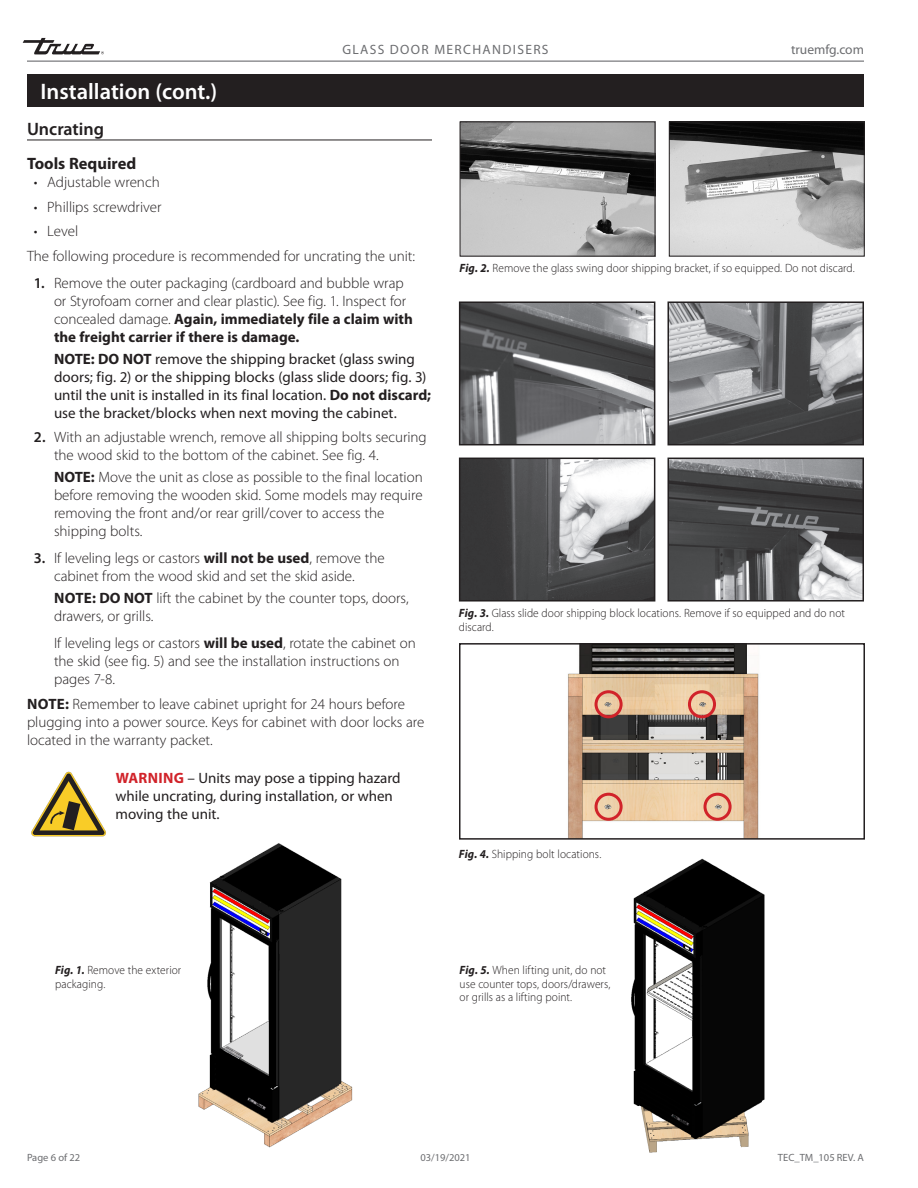
<style>
.page{position:relative;width:918px;height:1188px;background:#fff}
.page>*{position:absolute;margin:0;border:0;box-sizing:border-box;transform-origin:0 0}
.Section_Title_Black{font:600 22.5px "Myriad Pro";color:#fff}
.Subhead_underscore_H{font:600 18px "Myriad Pro";color:#231f20}
.Subhead_NO_underscor{font:700 16.5px "Myriad Pro";color:#231f20}
.Body_Text_light_Norm{font:300 15px/18px "Myriad Pro";color:#231f20}
.Nested_Note{font:15px/18px "Myriad Pro";color:#231f20}
.Nested_Note-2{font:300 15px/18px "Myriad Pro";color:#231f20}
.Note_no_indent{font:15px/18px "Myriad Pro";color:#231f20}
.t1{font:13.5px "Myriad Pro";letter-spacing:.1em;color:#6c6d70}
.t2{font:13.5px "Myriad Pro";color:#6c6d70}
.Caption_FIG_Regular{font:300 12px/13.5px "Myriad Pro";letter-spacing:.005em;color:#231f20;scale:.95 1}
.t3{font:10.5px "Myriad Pro";color:#6c6d70}
.s1{font-weight:600}
.s2{font-weight:700}
.s3{font-weight:700;color:#d1232a}
.s4{font-weight:700;font-style:italic}
</style>
<div class="page">
<hr style="left:27px;top:61px;width:837px;height:1px;background:#6c6d70">
<svg style="left:23px;top:38px;width:81px;height:16px"></svg>
<div style="left:27px;top:74px;width:837px;height:33px;background:#231f20"></div>
<svg style="left:31px;top:771px;width:75px;height:65px"></svg>
<hr style="left:27px;top:140px;width:405px;height:1px;background:#231f20">
<img style="left:462px;top:124px;width:191px;height:130px">
<div style="left:460px;top:122px;width:195px;height:134px;border:1px solid #231f20"></div>
<img style="left:671px;top:124px;width:192px;height:130px">
<div style="left:669px;top:122px;width:196px;height:134px;border:1px solid #231f20"></div>
<img style="left:462px;top:304px;width:190px;height:138px">
<div style="left:459px;top:301px;width:196px;height:144px;border:2px solid #231f20"></div>
<img style="left:671px;top:304px;width:190px;height:138px">
<div style="left:668px;top:301px;width:196px;height:144px;border:2px solid #231f20"></div>
<img style="left:462px;top:461px;width:190px;height:138px">
<div style="left:459px;top:458px;width:196px;height:144px;border:2px solid #231f20"></div>
<img style="left:671px;top:461px;width:190px;height:138px">
<div style="left:668px;top:458px;width:196px;height:144px;border:2px solid #231f20"></div>
<img style="left:198px;top:843px;width:155px;height:305px">
<img style="left:631px;top:858px;width:134px;height:295px">
<img style="left:568px;top:646px;width:191px;height:191px">
<div style="left:459px;top:643px;width:406px;height:197px;border:2px solid #231f20"></div>
<div style="left:595px;top:690px;width:28px;height:28px;border:3px solid #d1232a;border-radius:50%"></div>
<div style="left:595px;top:793px;width:28px;height:28px;border:3px solid #d1232a;border-radius:50%"></div>
<div style="left:688px;top:690px;width:28px;height:28px;border:3px solid #d1232a;border-radius:50%"></div>
<div style="left:703px;top:793px;width:29px;height:28px;border:3px solid #d1232a;border-radius:50%"></div>
<p class="Section_Title_Black" style="left:40px;top:79px;width:178px">Installation (cont.)</p>
<p class="t1" style="left:342px;top:42px;width:208px">GLASS DOOR MERCHANDISERS</p>
<p class="t2" style="left:791px;top:42px;width:74px">truemfg.com</p>
<p class="Subhead_underscore_H" style="left:27px;top:119px;width:79px">Uncrating</p>
<p class="Subhead_NO_underscor" style="left:27px;top:154px;width:111px">Tools Required</p>
<p class="Body_Text_light_Norm" style="left:34px;top:173px;width:127px">• Adjustable wrench</p>
<p class="Body_Text_light_Norm" style="left:34px;top:198px;width:129px">• Phillips screwdriver</p>
<p class="Body_Text_light_Norm" style="left:34px;top:222px;width:46px">• Level</p>
<p class="Body_Text_light_Norm" style="left:27px;top:247px;width:390px">The following procedure is recommended for uncrating the unit:</p>
<p class="Body_Text_light_Norm" style="left:54px;top:274px;width:360px;text-indent:-20px"><span class="s1">1.</span> Remove the outer packaging (cardboard and bubble wrap or Styrofoam corner and clear plastic). See fig. 1. Inspect for concealed damage. <span class="s2">Again, immediately file a claim with the freight carrier if there is damage.</span></p>
<p class="Nested_Note" style="left:54px;top:349px;width:379px"><span class="s2">NOTE: DO NOT</span> remove the shipping bracket (glass swing doors; fig. 2) or the shipping blocks (glass slide doors; fig. 3) until the unit is installed in its final location. <span class="s2">Do not discard; </span>use the bracket/blocks when next moving the cabinet.</p>
<p class="Body_Text_light_Norm" style="left:54px;top:429px;width:374px;text-indent:-20px"><span class="s1">2.</span> With an adjustable wrench, remove all shipping bolts securing the wood skid to the bottom of the cabinet. See fig. 4.</p>
<p class="Body_Text_light_Norm" style="left:54px;top:468px;width:370px"><span class="s2">NOTE:</span> Move the unit as close as possible to the final location before removing the wooden skid. Some models may require removing the front and/or rear grill/cover to access the shipping bolts.</p>
<p class="Body_Text_light_Norm" style="left:54px;top:550px;width:332px;text-indent:-20px"><span class="s1">3.</span> If leveling legs or castors <span class="s2">will not be used</span>, remove the cabinet from the wood skid and set the skid aside.</p>
<p class="Body_Text_light_Norm" style="left:54px;top:589px;width:356px"><span class="s2">NOTE: DO NOT</span> lift the cabinet by the counter tops, doors, drawers, or grills.</p>
<p class="Nested_Note-2" style="left:54px;top:635px;width:363px">If leveling legs or castors <span class="s2">will be used</span>, rotate the cabinet on the skid (see fig. 5) and see the installation instructions on pages 7-8.</p>
<p class="Body_Text_light_Norm" style="left:27px;top:695px;width:399px"><span class="s2">NOTE:</span> Remember to leave cabinet upright for 24 hours before plugging into a power source. Keys for cabinet with door locks are located in the warranty packet.</p>
<p class="Note_no_indent" style="left:116px;top:769px;width:287px"><span class="s3">WARNING</span> – Units may pose a tipping hazard while uncrating, during installation, or when moving the unit.</p>
<p class="Caption_FIG_Regular" style="left:460px;top:262px;width:418px"><span class="s4">Fig. 2.</span> Remove the glass swing door shipping bracket, if so equipped. Do not discard.</p>
<p class="Caption_FIG_Regular" style="left:459px;top:607px;width:408px"><span class="s4">Fig. 3.</span> Glass slide door shipping block locations. Remove if so equipped and do not discard.</p>
<p class="Caption_FIG_Regular" style="left:459px;top:847px;width:151px"><span class="s4">Fig. 4.</span> Shipping bolt locations.</p>
<p class="Caption_FIG_Regular" style="left:55px;top:964px;width:134px"><span class="s4">Fig. 1.</span> Remove the exterior packaging.</p>
<p class="Caption_FIG_Regular" style="left:460px;top:964px;width:160px"><span class="s4">Fig. 5.</span> When lifting unit, do not use counter tops, doors/drawers, or grills as a lifting point.</p>
<p class="t3" style="left:27px;top:1151px;width:55px">Page 6 of 22</p>
<p class="t3" style="left:420px;top:1151px;width:52px">03/19/2021</p>
<p class="t3" style="left:778px;top:1151px;width:88px">TEC_TM_105 REV. A</p>
</div>
